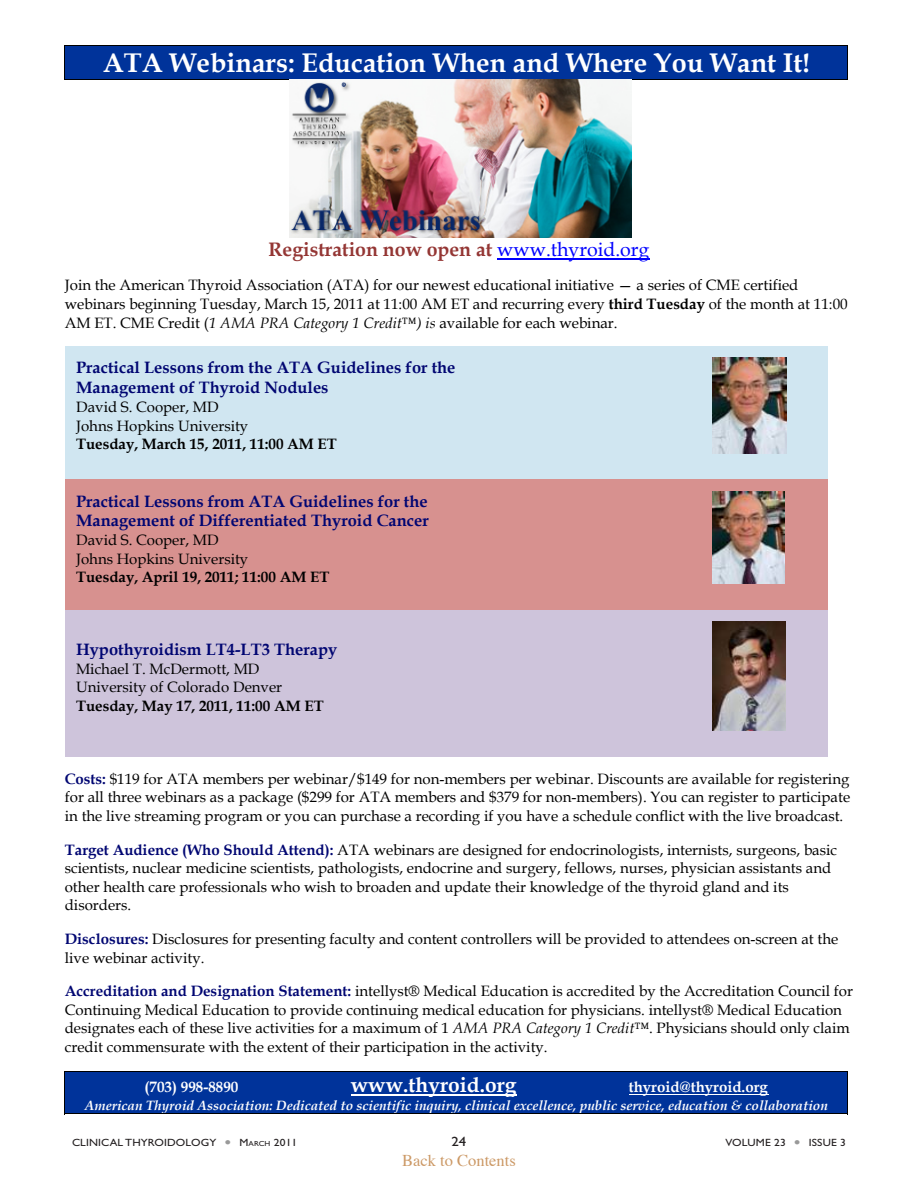
<style>
.page{position:relative;width:918px;height:1188px;background:#fff}
.page>*{position:absolute;margin:0;border:0;box-sizing:border-box;transform-origin:0 0}
.t1{font:700 27px "Book Antiqua";color:#fff}
.t2{font:700 21px "Book Antiqua";color:#fff}
.t3{font:700 19.5px "Book Antiqua";color:#943634}
.t4{font:700 16.5px/20px "Book Antiqua";color:#010672}
.t5{font:16.5px "Times";color:#c96}
.t6{font:15px/18.6px "Book Antiqua";color:#000}
.t7{font:700 15px "Book Antiqua";color:#fff}
.t8{font:italic 700 13.5px "Book Antiqua";color:#fff}
.t9{font:13.5px "Gill Sans Std";color:#231f20;scale:1.1 1}
.t10{font:10.5px "Gill Sans Std";letter-spacing:.01em;color:#231f20;scale:1.1 1}
.s1{font-weight:400;color:#00f}
.s2{font-weight:700}
.s3{font-style:italic}
.s4{font-weight:700;color:#010672}
.s5{color:#999}
.s6{font-size:7.35px}
</style>
<div class="page">
<div style="left:73px;top:46px;width:767px;height:33px;background:#00339a"></div>
<hr style="left:64px;top:46px;width:784px;height:1px;background:#000">
<hr style="left:64px;top:46px;width:1px;height:34px;background:#000">
<hr style="left:64px;top:79px;width:783px;height:1px;background:#000">
<hr style="left:847px;top:46px;width:1px;height:34px;background:#000">
<hr style="left:497px;top:258px;width:152px;height:1px;background:#00f">
<div style="left:65px;top:347px;width:634px;height:133px;background:#d0e6f1"></div>
<div style="left:699px;top:347px;width:129px;height:133px;background:#d0e6f1"></div>
<div style="left:65px;top:480px;width:634px;height:130px;background:#d7918f"></div>
<div style="left:699px;top:480px;width:129px;height:130px;background:#d7918f"></div>
<div style="left:65px;top:610px;width:634px;height:147px;background:#cec4db"></div>
<div style="left:699px;top:610px;width:129px;height:147px;background:#cec4db"></div>
<div style="left:73px;top:1072px;width:767px;height:25px;background:#00339a"></div>
<hr style="left:351px;top:1094px;width:166px;height:2px;background:#fff">
<hr style="left:629px;top:1094px;width:139px;height:1px;background:#fff">
<div style="left:73px;top:1097px;width:767px;height:17px;background:#00339a"></div>
<hr style="left:64px;top:1071px;width:784px;height:1px;background:#000">
<hr style="left:64px;top:1072px;width:1px;height:42px;background:#000">
<hr style="left:64px;top:1114px;width:783px;height:1px;background:#000">
<hr style="left:847px;top:1072px;width:1px;height:42px;background:#000">
<img style="left:289px;top:80px;width:343px;height:157px">
<img style="left:713px;top:358px;width:74px;height:95px">
<img style="left:713px;top:491px;width:72px;height:93px">
<img style="left:713px;top:621px;width:73px;height:109px">
<p class="t1" style="left:103px;top:44px;width:709px">ATA Webinars: Education When and Where You Want It!</p>
<p class="t3" style="left:269px;top:236px;width:382px">Registration now open at <span class="s1">www.thyroid.org</span></p>
<p class="t6" style="left:65px;top:276px;width:784px">Join the American Thyroid Association (ATA) for our newest educational initiative — a series of CME certified webinars beginning Tuesday, March 15, 2011 at 11:00 AM ET and recurring every <span class="s2">third Tuesday</span> of the month at 11:00<br>AM ET. CME Credit (<span class="s3">1 AMA PRA Category 1 Credit™) is</span> available for each webinar.</p>
<p class="t4" style="left:76px;top:358px;width:381px">Practical Lessons from the ATA Guidelines for the<br>Management of Thyroid Nodules</p>
<p class="t6" style="left:76px;top:397px;width:262px">David S. Cooper, MD<br>Johns Hopkins University<br><span class="s2">Tuesday, March 15, 2011, 11:00 AM ET</span></p>
<p class="t4" style="left:76px;top:491px;width:354px">Practical Lessons from ATA Guidelines for the<br>Management of Differentiated Thyroid Cancer</p>
<p class="t6" style="left:76px;top:531px;width:255px">David S. Cooper, MD<br>Johns Hopkins University<br><span class="s2">Tuesday, April 19, 2011; 11:00 AM ET</span></p>
<p class="t4" style="left:76px;top:639px;width:263px">Hypothyroidism LT4-LT3 Therapy</p>
<p class="t6" style="left:76px;top:659px;width:249px">Michael T. McDermott, MD<br>University of Colorado Denver<br><span class="s2">Tuesday, May 17, 2011, 11:00 AM ET</span></p>
<p class="t6" style="left:65px;top:769px;width:787px;text-align:justify"><span class="s4">Costs:</span> $119 for ATA members per webinar/$149 for non-members per webinar. Discounts are available for registering for all three webinars as a package ($299 for ATA members and $379 for non-members). You can register to participate in the live streaming program or you can purchase a recording if you have a schedule conflict with the live broadcast.</p>
<p class="t6" style="left:65px;top:840px;width:774px"><span class="s4">Target Audience (Who Should Attend):</span> ATA webinars are designed for endocrinologists, internists, surgeons, basic scientists, nuclear medicine scientists, pathologists, endocrine and surgery, fellows, nurses, physician assistants and other health care professionals who wish to broaden and update their knowledge of the thyroid gland and its disorders.</p>
<p class="t6" style="left:65px;top:929px;width:775px"><span class="s4">Disclosures:</span> Disclosures for presenting faculty and content controllers will be provided to attendees on-screen at the live webinar activity.</p>
<p class="t6" style="left:65px;top:981px;width:790px"><span class="s4">Accreditation and Designation Statement:</span> intellyst® Medical Education is accredited by the Accreditation Council for Continuing Medical Education to provide continuing medical education for physicians. intellyst® Medical Education designates each of these live activities for a maximum of 1 <span class="s3">AMA PRA Category 1 Credit</span>™. Physicians should only claim credit commensurate with the extent of their participation in the activity.</p>
<p class="t7" style="left:145px;top:1076px;width:95px">(703) 998-8890</p>
<p class="t2" style="left:351px;top:1070px;width:167px">www.thyroid.org</p>
<p class="t7" style="left:629px;top:1076px;width:141px">thyroid@thyroid.org</p>
<p class="t8" style="left:85px;top:1096px;width:744px">American Thyroid Association: Dedicated to scientific inquiry, clinical excellence, public service, education &amp; collaboration</p>
<p class="t10" style="left:72px;top:1137px;width:206px">CLINICAL THYROIDOLOGY <span class="s5">●</span> M<span class="s6">ARCH</span> 2011</p>
<p class="t9" style="left:451px;top:1134px;width:15px">24</p>
<p class="t10" style="left:726px;top:1137px;width:111px">VOLUME 23 <span class="s5">●</span> ISSUE 3</p>
<p class="t5" style="left:402px;top:1145px;width:115px">Back to Contents</p>
</div>
